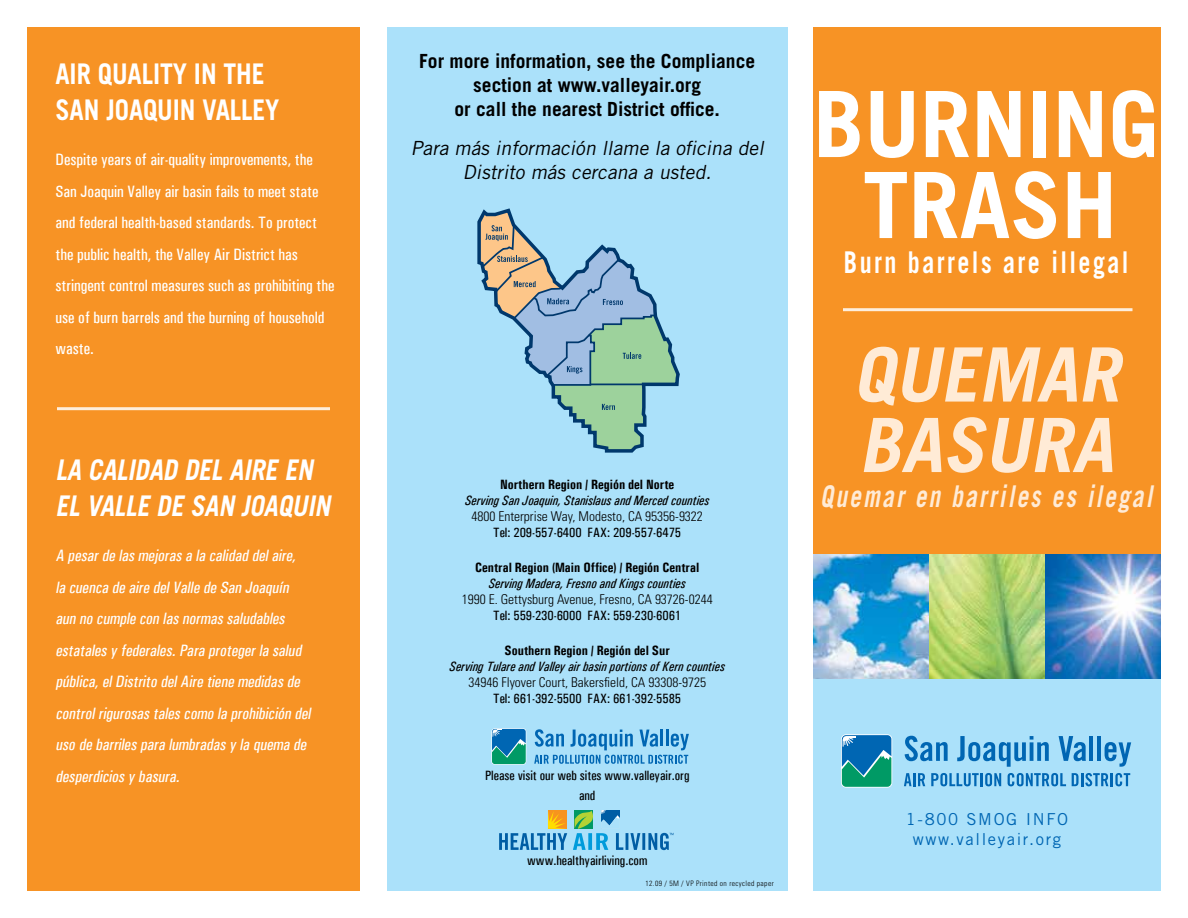
<style>
.page{position:relative;width:1188px;height:918px;background:#fff}
.page>*{position:absolute;margin:0;border:0;box-sizing:border-box;transform-origin:0 0}
.t1{font:700 91.5px/81px "Trade Gothic LT Std";color:#fff;text-align:center}
.t2{font:italic 700 75px/70.5px "Trade Gothic LT Std";color:#ffebd6}
.t3{font:italic 700 30px "Trade Gothic LT Std";color:#ffebd6;scale:.77 1}
.t4{font:700 30px "Trade Gothic LT Std";letter-spacing:.1em;color:#fff;scale:.8 1}
.t5{font:italic 700 28.5px/36px "Trade Gothic LT Std";color:#fff;scale:.9 1}
.t6{font:700 28.5px/36px "Trade Gothic LT Std";letter-spacing:-.005em;color:#fff;scale:.9 1}
.t7{font:700 19.5px/24px "Trade Gothic LT Std";color:#000;text-align:center}
.t8{font:italic 19.5px/24px "Trade Gothic LT Std";color:#000;text-align:center}
.t9{font:italic 500 condensed 16.5px/31.5px "Univers";color:#fff}
.t10{font:500 condensed 16.5px/31.5px "Univers";color:#fff}
.t11{font:16.5px/19.8px "Trade Gothic LT Std";letter-spacing:.1em;color:#0066b3;text-align:center}
.t12{font:500 condensed 13.5px/19.5px "Univers";color:#000;text-align:center}
.t13{font:italic 500 condensed 13.5px "Univers";color:#000}
.t14{font:300 condensed 13.5px "Univers LT Std";color:#000}
.t15{font:700 condensed 13.5px "Univers";color:#000}
.t16{font:300 condensed 7.5px "Univers LT Std";letter-spacing:.05em;color:#000}
</style>
<div class="page">
<div style="left:387px;top:27px;width:401px;height:864px;background:#abe1fa"></div>
<svg style="left:534px;top:729px;width:155px;height:35px"></svg>
<div style="left:491px;top:728px;width:35px;height:37px;border:1px solid #fff;border-radius:3px"></div>
<svg style="left:492px;top:729px;width:34px;height:35px"></svg>
<svg style="left:499px;top:810px;width:68px;height:40px"></svg>
<svg style="left:573px;top:810px;width:101px;height:40px"></svg>
<img style="left:1044px;top:553px;width:117px;height:127px">
<img style="left:929px;top:553px;width:115px;height:127px">
<img style="left:814px;top:553px;width:115px;height:127px">
<div style="left:814px;top:680px;width:347px;height:211px;background:#abe1fa"></div>
<svg style="left:905px;top:736px;width:43px;height:25px"></svg>
<svg style="left:957px;top:736px;width:92px;height:31px"></svg>
<svg style="left:1059px;top:736px;width:27px;height:25px"></svg>
<hr style="left:1090px;top:736px;width:3px;height:25px;background:#0066b3">
<hr style="left:1097px;top:736px;width:4px;height:25px;background:#0066b3">
<svg style="left:1105px;top:742px;width:26px;height:25px"></svg>
<svg style="left:904px;top:773px;width:21px;height:13px"></svg>
<svg style="left:931px;top:773px;width:70px;height:13px"></svg>
<svg style="left:1008px;top:773px;width:58px;height:13px"></svg>
<svg style="left:1072px;top:773px;width:58px;height:13px"></svg>
<div style="left:841px;top:734px;width:51px;height:54px;border:2px solid #fff;border-radius:4px"></div>
<svg style="left:842px;top:735px;width:49px;height:52px;background:#17889a"></svg>
<svg style="left:478px;top:211px;width:200px;height:239px"></svg>
<div style="left:814px;top:27px;width:347px;height:526px;background:#f79325"></div>
<div style="left:27px;top:27px;width:333px;height:864px;background:#f79325"></div>
<hr style="left:843px;top:308px;width:289px;height:3px;background:#fff">
<hr style="left:57px;top:407px;width:273px;height:3px;background:#fff">
<h3 class="t6" style="left:56px;top:56px;width:234px">AIR QUALITY INTHE<br>SAN</h3>
<h3 class="t6" style="left:106px;top:92px;width:41px">JOAQUIN</h3>
<h3 class="t6" style="left:203px;top:92px;width:87px">VALLEY</h3>
<p class="t10" style="left:56px;top:144px;width:281px">Despite years of air-quality improvements, the San Joaquin Valley air basin fails to meet state and federal health-based standards. To protect the public health, the Valley Air District has stringent control measures such as prohibiting the use of burn barrels and the burning of household waste.</p>
<h3 class="t5" style="left:56px;top:452px;width:287px">LA CALI DAD DELAIRE EN<br>ELVALLE DE SAN</h3>
<h3 class="t5" style="left:241px;top:488px;width:42px">JOAQUIN</h3>
<p class="t9" style="left:56px;top:540px;width:260px">A pesarde lasmejorasa la calidad delaire, la cuenca de aire delValle de San Joaquín aun no cumple con lasnormassaludables estatalesy federales.Para protegerla salud pública,elDistrito delAire tiene medidasde controlrigurosastalescomo la prohibición del uso de barrilespara lumbradasy la quema de desperdiciosy basura.</p>
<p class="t7" style="left:419px;top:49px;width:337px">For more information, see the Compliance section at www.valleyair.org<br>or call the nearest District office.</p>
<p class="t8" style="left:411px;top:136px;width:359px">Para más información llame la oficina del<br>Distrito más cercana a usted.</p>
<p class="t15" style="left:500px;top:476px;width:176px">Northern Region / Región del Norte</p>
<p class="t13" style="left:465px;top:492px;width:246px">Serving San Joaquin, Stanislaus and Merced counties</p>
<p class="t14" style="left:472px;top:508px;width:233px">4800 Enterprise Way, Modesto, CA 95356-9322</p>
<p class="t12" style="left:493px;top:523px;width:189px">Tel: 209-557-6400 FAX: 209-557-6475</p>
<p class="t15" style="left:475px;top:559px;width:226px">Central Region (Main Office) / Región Central</p>
<p class="t13" style="left:489px;top:575px;width:198px">Serving Madera, Fresno and Kings counties</p>
<p class="t14" style="left:462px;top:591px;width:252px">1990 E. Gettysburg Avenue, Fresno, CA 93726-0244</p>
<p class="t12" style="left:493px;top:606px;width:189px">Tel: 559-230-6000 FAX: 559-230-6061</p>
<p class="t15" style="left:505px;top:642px;width:167px">Southern Region / Región del Sur</p>
<p class="t13" style="left:450px;top:659px;width:277px">Serving Tulare and Valley air basin portions of Kern counties</p>
<p class="t14" style="left:468px;top:674px;width:239px">34946 Flyover Court, Bakersfield, CA 93308-9725</p>
<p class="t12" style="left:493px;top:689px;width:189px">Tel: 661-392-5500 FAX: 661-392-5585</p>
<p class="t12" style="left:485px;top:766px;width:206px">Please visit our web sites www.valleyair.org and</p>
<p class="t12" style="left:527px;top:850px;width:122px">www.healthyairliving.com</p>
<p class="t16" style="left:646px;top:878px;width:130px">12.09 / 5M / VP Printed on recycled paper</p>
<h1 class="t1" style="left:813px;top:83px;width:347px">Burning trash</h1>
<h3 class="t4" style="left:844px;top:243px;width:357px">Burn barrels are illegal</h3>
<h2 class="t2" style="left:853px;top:338px;width:230px">qU EMAR bASURA</h2>
<h3 class="t3" style="left:820px;top:477px;width:441px">Quemar en barriles es ilegal</h3>
<p class="t11" style="left:906px;top:809px;width:164px">1-800 SMOG INFO www.valleyair.org</p>
</div>
